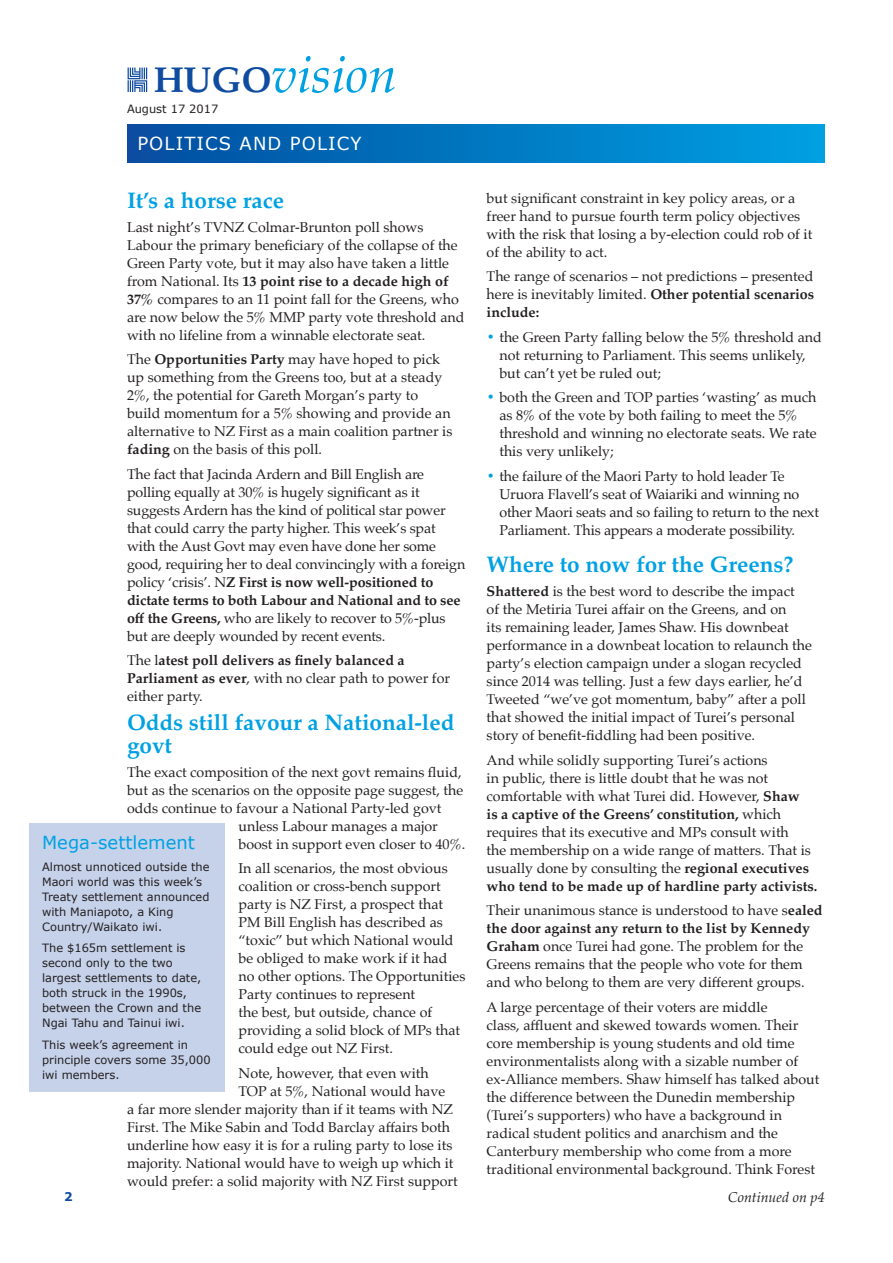
<style>
.page{position:relative;width:893px;height:1263px;background:#fff}
.page>*{position:absolute;margin:0;border:0;box-sizing:border-box;transform-origin:0 0}
.t1{font:italic 51.3px "Palatino";color:#00a1e3}
.t2{font:700 22.5px/22.5px "Palatino";color:#00a1e3}
.t3{font:18px "Verdana";letter-spacing:.06em;color:#fff}
.t4{font:18px "Verdana";color:#00a1e3}
.t5{font:14.25px/18px "Palatino";color:#231f20}
.t6{font:700 14.25px/18px "Palatino";color:#231f20}
.t7{font:italic 14.25px "Palatino";color:#231f20}
.t8{font:700 12px "Verdana";color:#0f4ca0}
.t9{font:11.4px/15px "Verdana";color:#231f20}
.s1{font-weight:700;font-style:normal;font-size:36px;color:#0f4ca0}
.s2{font-weight:700}
.s3{font-weight:400}
.s4{font-weight:700;color:#00a1e3}
</style>
<div class="page">
<svg style="left:128px;top:68px;width:19px;height:24px"></svg>
<div style="left:127px;top:125px;width:697px;height:38px;background:linear-gradient(to right,#034d9f,#00a0e2)"></div>
<div style="left:29px;top:823px;width:196px;height:268px;background:#c6d2ea"></div>
<h1 class="t1" style="left:154px;top:31px;width:245px"><span class="s1">HUGO</span>vision</h1>
<p class="t9" style="left:127px;top:102px;width:93px">August 17 2017</p>
<p class="t3" style="left:137px;top:131px;width:226px">POLITICS AND POLICY</p>
<h2 class="t2" style="left:127px;top:188px;width:158px">It’s a horse race</h2>
<p class="t5" style="left:127px;top:218px;width:339px">Last night’s TVNZ Colmar-Brunton poll shows Labour the primary beneficiary of the collapse of the Green Party vote, but it may also have taken a little from National. Its <span class="s2">13 point rise to a decade high of 37%</span> compares to an 11 point fall for the Greens, who are now below the 5% MMP party vote threshold and with no lifeline from a winnable electorate seat.</p>
<p class="t5" style="left:127px;top:350px;width:327px">The <span class="s2">Opportunities Party</span> may have hoped to pick up something from the Greens too, but at a steady 2%, the potential for Gareth Morgan’s party to build momentum for a 5% showing and provide an alternative to NZ First as a main coalition partner is <span class="s2">fading</span> on the basis of this poll.</p>
<p class="t5" style="left:127px;top:465px;width:340px">The fact that Jacinda Ardern and Bill English are polling equally at 30% is hugely significant as it suggests Ardern has the kind of political star power that could carry the party higher. This week’s spat with the Aust Govt may even have done her some good, requiring her to deal convincingly with a foreign policy ‘crisis’. N<span class="s2">Z First is now well-positioned to dictate terms to both Labour and National and to see off the Greens,</span> who are likely to recover to 5%-plus but are deeply wounded by recent events.</p>
<p class="t6" style="left:127px;top:651px;width:325px"><span class="s3">The l</span>atest poll delivers as finely balanced a<br>Parliament as ever<span class="s3">, with no clear path to power for either party.</span></p>
<h2 class="t2" style="left:127px;top:710px;width:329px">Odds still favour a National-led govt</h2>
<p class="t5" style="left:127px;top:763px;width:336px">The exact composition of the next govt remains fluid,</p>
<p class="t5" style="left:127px;top:781px;width:338px">but as the scenarios on the opposite page suggest, the</p>
<p class="t5" style="left:127px;top:799px;width:316px">odds continue to favour a National Party-led govt</p>
<p class="t5" style="left:238px;top:817px;width:201px">unless Labour manages a major</p>
<p class="t5" style="left:238px;top:835px;width:228px">boost in support even closer to 40%.</p>
<p class="t5" style="left:238px;top:859px;width:228px">In all scenarios, the most obvious coalition or cross-bench support party is NZ First, a prospect that<br>PM Bill English has described as “toxic” but which National would be obliged to make work if it had no other options. The Opportunities<br>Party continues to represent<br>the best, but outside, chance of providing a solid block of MPs that could edge out NZ First.</p>
<p class="t5" style="left:238px;top:1064px;width:192px">Note, however, that even with</p>
<p class="t5" style="left:238px;top:1082px;width:208px">TOP at 5%, National would have</p>
<p class="t5" style="left:127px;top:1100px;width:328px">a far more slender majority than if it teams with NZ</p>
<p class="t5" style="left:127px;top:1118px;width:325px">First. The Mike Sabin and Todd Barclay affairs both</p>
<p class="t5" style="left:127px;top:1136px;width:327px">underline how easy it is for a ruling party to lose its</p>
<p class="t5" style="left:127px;top:1154px;width:328px">majority. National would have to weigh up which it</p>
<p class="t5" style="left:127px;top:1172px;width:332px">would prefer: a solid majority with NZ First support</p>
<p class="t4" style="left:42px;top:830px;width:154px">Mega-settlement</p>
<p class="t9" style="left:42px;top:859px;width:169px">Almost unnoticed outside the<br>Maori world was this week’s<br>Treaty settlement announced with Maniapoto, a King<br>Country/Waikato iwi.</p>
<p class="t9" style="left:42px;top:940px;width:161px">The $165m settlement is second only to the two largest settlements to date, both struck in the 1990s, between the Crown and the<br>Ngai Tahu and Tainui iwi.</p>
<p class="t9" style="left:42px;top:1037px;width:170px">This week’s agreement in principle covers some 35,000 iwi members.</p>
<p class="t8" style="left:64px;top:1188px;width:10px">2</p>
<p class="t5" style="left:487px;top:189px;width:327px">but significant constraint in key policy areas, or a freer hand to pursue fourth term policy objectives with the risk that losing a by-election could rob of it of the ability to act.</p>
<p class="t5" style="left:487px;top:267px;width:329px;text-align:justify">The range of scenarios – not predictions – presented here is inevitably limited. <span class="s2">Other potential scenarios include:</span></p>
<p class="t5" style="left:499px;top:328px;width:324px;text-indent:-13px"><span class="s4">•</span> the Green Party falling below the 5% threshold and not returning to Parliament. This seems unlikely, but can’t yet be ruled out;</p>
<p class="t5" style="left:499px;top:388px;width:319px;text-indent:-13px"><span class="s4">•</span> both the Green and TOP parties ‘wasting’ as much as 8% of the vote by both failing to meet the 5% threshold and winning no electorate seats. We rate this very unlikely;</p>
<p class="t5" style="left:499px;top:467px;width:321px;text-indent:-13px"><span class="s4">•</span> the failure of the Maori Party to hold leader Te Uruora Flavell’s seat of Waiariki and winning no other Maori seats and so failing to return to the next Parliament. This appears a moderate possibility.</p>
<h2 class="t2" style="left:487px;top:552px;width:308px">Where to now for the Greens?</h2>
<p class="t5" style="left:487px;top:582px;width:327px"><span class="s2">Shattered</span> is the best word to describe the impact<br>of the Metiria Turei affair on the Greens, and on<br>its remaining leader, James Shaw. His downbeat performance in a downbeat location to relaunch the party’s election campaign under a slogan recycled since 2014 was telling. Just a few days earlier, he’d Tweeted “we’ve got momentum, baby” after a poll that showed the initial impact of Turei’s personal story of benefit-fiddling had been positive.</p>
<p class="t5" style="left:487px;top:751px;width:332px">And while solidly supporting Turei’s actions<br>in public, there is little doubt that he was not comfortable with what Turei did. However, <span class="s2">Shaw<br>is a captive of the Greens’ constitution,</span> which requires that its executive and MPs consult with<br>the membership on a wide range of matters. That is usually done by consulting the <span class="s2">regional executives who tend to be made up of hardline party activists.</span></p>
<p class="t5" style="left:487px;top:901px;width:338px">Their unanimous stance is understood to have s<span class="s2">ealed the door against any return to the list by Kennedy Graham</span> once Turei had gone. The problem for the Greens remains that the people who vote for them and who belong to them are very different groups.</p>
<p class="t5" style="left:487px;top:998px;width:334px">A large percentage of their voters are middle<br>class, affluent and skewed towards women. Their core membership is young students and old time environmentalists along with a sizable number of ex-Alliance members. Shaw himself has talked about the difference between the Dunedin membership (Turei’s supporters) who have a background in radical student politics and anarchism and the Canterbury membership who come from a more traditional environmental background. Think Forest</p>
<p class="t7" style="left:728px;top:1185px;width:98px">Continued on p4</p>
</div>
